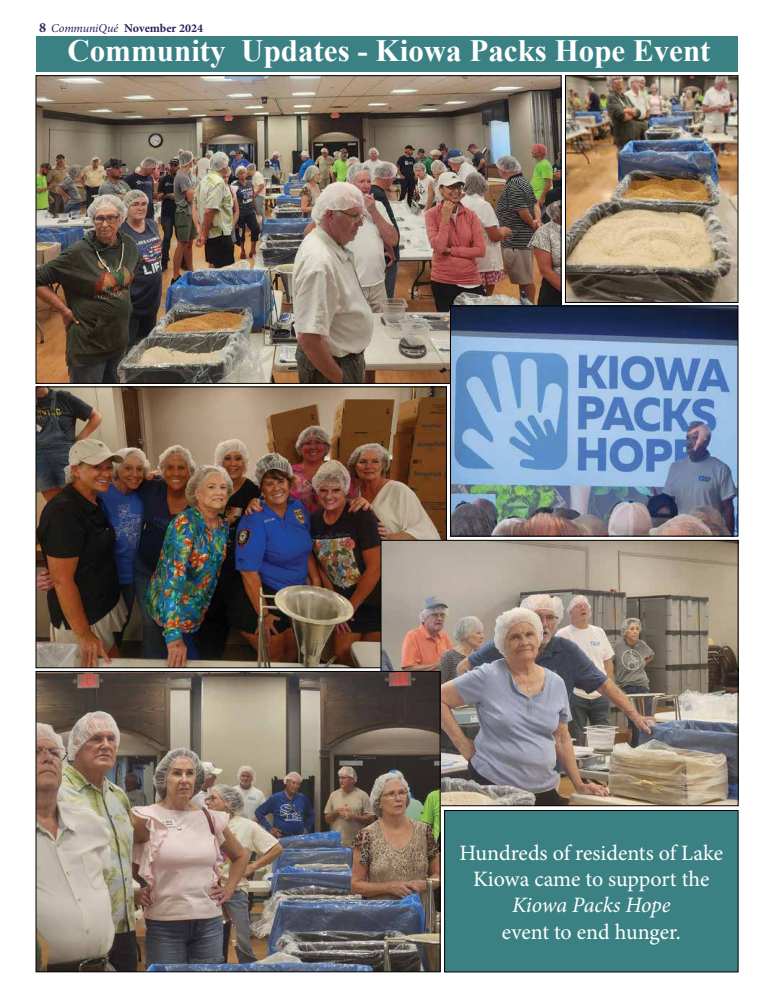
<style>
.page{position:relative;width:774px;height:1008px;background:#fff}
.page>*{position:absolute;margin:0;border:0;box-sizing:border-box;transform-origin:0 0}
.t1{font:700 31px "Times New Roman";color:#fff}
.t2{font:22px/26.4px "Minion Pro";letter-spacing:-.005em;color:#fff;text-align:center}
.t3{font:italic 22px "Minion Pro";letter-spacing:-.01em;color:#fff}
.t4{font:700 12px "Minion Pro";letter-spacing:-.005em;color:#242458}
.s1{font-size:14px}
.s2{font-weight:400;font-style:italic}
</style>
<div class="page">
<div style="left:36px;top:36px;width:702px;height:36px;background:#3b8183"></div>
<div style="left:445px;top:811px;width:293px;height:161px;background:#3b8183"></div>
<div style="left:444px;top:810px;width:294px;height:162px;border:1px solid #000"></div>
<img style="left:38px;top:389px;width:407px;height:277px">
<div style="left:36px;top:387px;width:411px;height:281px;border:1px solid #000"></div>
<img style="left:38px;top:78px;width:521px;height:304px">
<img style="left:383px;top:542px;width:353px;height:262px">
<div style="left:381px;top:540px;width:357px;height:266px;border:1px solid #000"></div>
<img style="left:38px;top:673px;width:400px;height:297px">
<div style="left:36px;top:671px;width:404px;height:301px;border:1px solid #000"></div>
<img style="left:567px;top:78px;width:169px;height:223px">
<div style="left:565px;top:76px;width:173px;height:227px;border:1px solid #000"></div>
<img style="left:452px;top:308px;width:284px;height:226px">
<div style="left:450px;top:306px;width:288px;height:230px;border:1px solid #000"></div>
<p class="t4" style="left:39px;top:20px;width:166px"><span class="s1">8</span> <span class="s2">CommuniQué</span> November 2024</p>
<h1 class="t1" style="left:67px;top:28px;width:645px">Community Updates - Kiowa Packs Hope Event</h1>
<p class="t2" style="left:460px;top:840px;width:265px">Hundreds of residents of Lake<br>Kiowa came to support the</p>
<p class="t3" style="left:512px;top:890px;width:160px">Kiowa Packs Hope</p>
<p class="t2" style="left:502px;top:919px;width:181px">event to end hunger.</p>
</div>
